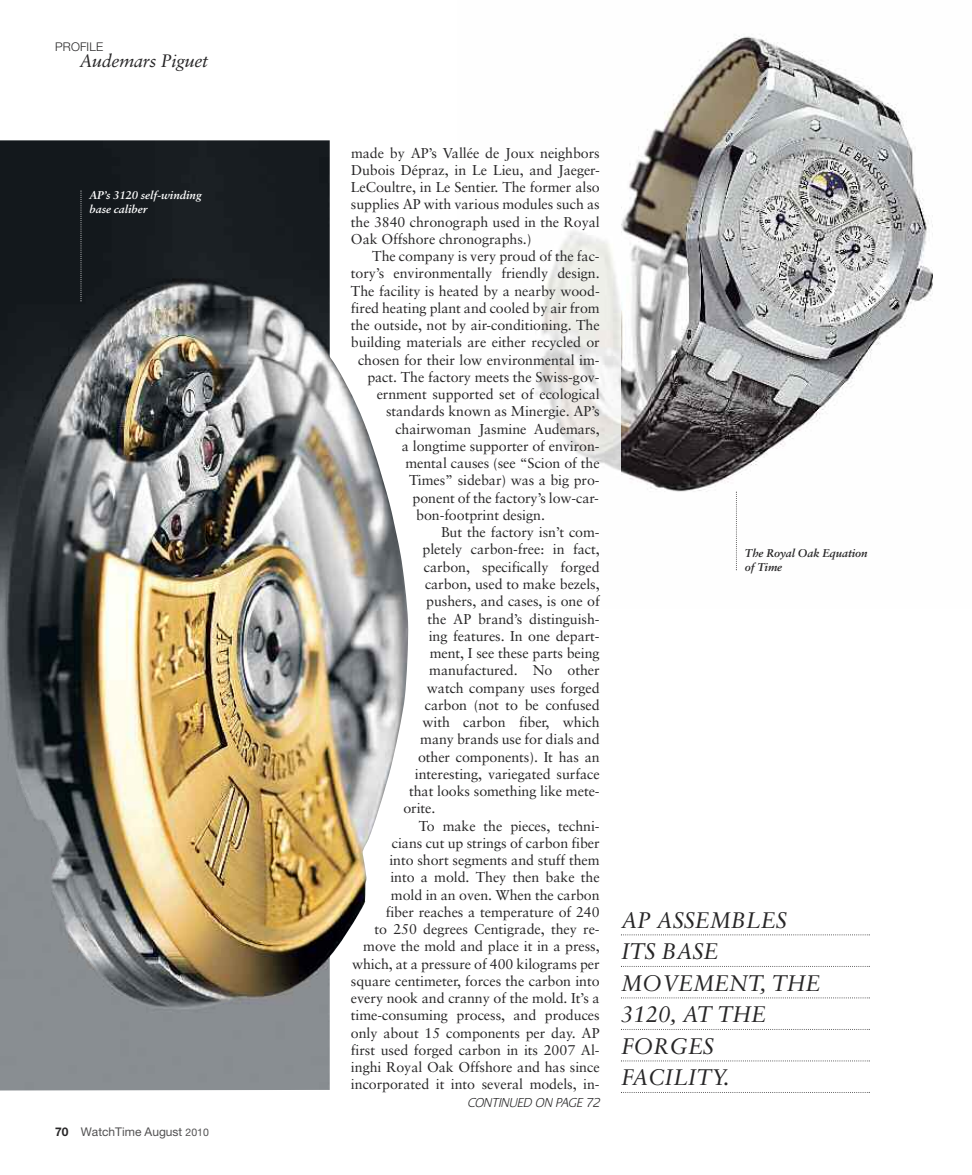
<style>
.page{position:relative;width:972px;height:1175px;background:#fff}
.page>*{position:absolute;margin:0;border:0;box-sizing:border-box;transform-origin:0 0}
.t1{font:italic 22.5px/31.5px "Sabon";letter-spacing:-.005em;color:#272627}
.t2{font:italic 18px "Sabon";letter-spacing:-.015em;color:#272627}
.t3{font:14.25px/17.2px "Sabon";letter-spacing:-.005em;color:#272627;text-align:justify}
.t4{font:italic 300 13.5px "Praxis EF";color:#272627}
.t5{font:12px "Helvetica Neue LT Pro";color:#525152}
.t6{font:300 12px "Helvetica Neue LT Pro";letter-spacing:.01em;color:#272627}
.t7{font:italic 700 11.25px/14.2px "Sabon";letter-spacing:-.005em;color:#fff}
.t8{font:italic 700 11.25px/14.2px "Sabon";letter-spacing:-.005em;color:#272627}
.s1{font-weight:700;color:#272627}
.s2{font-size:10.5px}
</style>
<div class="page">
<img style="left:621px;top:36px;width:312px;height:535px">
<img style="left:535px;top:231px;width:86px;height:240px">
<img style="left:0;top:140px;width:330px;height:950px">
<img style="left:5px;top:282px;width:403px;height:726px">
<svg style="left:621px;top:934px;width:249px;height:1px"></svg>
<svg style="left:621px;top:965px;width:249px;height:2px"></svg>
<svg style="left:621px;top:997px;width:249px;height:1px"></svg>
<svg style="left:621px;top:1029px;width:249px;height:1px"></svg>
<svg style="left:621px;top:1060px;width:249px;height:1px"></svg>
<svg style="left:621px;top:1092px;width:249px;height:1px"></svg>
<svg style="left:736px;top:491px;width:1px;height:79px"></svg>
<svg style="left:80px;top:190px;width:2px;height:111px"></svg>
<p class="t6" style="left:55px;top:43px;width:49px">PROFILE</p>
<p class="t2" style="left:79px;top:54px;width:130px">Audemars Piguet</p>
<p class="t7" style="left:90px;top:189px;width:114px">AP’s 3120 self-winding base caliber</p>
<p class="t5" style="left:55px;top:1127px;width:155px"><span class="s1">70</span> WatchTime August <span class="s2">2010</span></p>
<p class="t3" style="left:351px;top:146px;width:250px">made by AP’s Vallée de Joux neighbors Dubois Dépraz, in Le Lieu, and Jaeger-LeCoultre, in Le Sentier. The former also supplies AP with various modules such as the 3840 chronograph used in the Royal Oak Offshore chronographs.)</p>
<p class="t3" style="left:372px;top:249px;width:229px">The company is very proud of the fac-</p>
<p class="t3" style="left:351px;top:266px;width:250px">tory’s environmentally friendly design.</p>
<p class="t3" style="left:351px;top:284px;width:250px">The facility is heated by a nearby wood-</p>
<p class="t3" style="left:351px;top:301px;width:250px">fired heating plant and cooled by air from</p>
<p class="t3" style="left:351px;top:318px;width:250px">the outside, not by air-conditioning. The</p>
<p class="t3" style="left:351px;top:335px;width:250px">building materials are either recycled or</p>
<p class="t3" style="left:358px;top:353px;width:243px">chosen for their low environmental im-</p>
<p class="t3" style="left:367px;top:370px;width:234px">pact. The factory meets the Swiss-gov-</p>
<p class="t3" style="left:377px;top:387px;width:225px">ernment supported set of ecological</p>
<p class="t3" style="left:386px;top:404px;width:215px">standards known as Minergie. AP’s</p>
<p class="t3" style="left:395px;top:422px;width:206px">chairwoman Jasmine Audemars,</p>
<p class="t3" style="left:402px;top:439px;width:199px">a longtime supporter of environ-</p>
<p class="t3" style="left:405px;top:456px;width:196px">mental causes (see “Scion of the</p>
<p class="t3" style="left:409px;top:473px;width:192px">Times” sidebar) was a big pro-</p>
<p class="t3" style="left:413px;top:491px;width:188px">ponent of the factory’s low-car-</p>
<p class="t3" style="left:416px;top:508px;width:130px">bon-footprint design.</p>
<p class="t3" style="left:441px;top:525px;width:160px">But the factory isn’t com-</p>
<p class="t3" style="left:423px;top:542px;width:179px">pletely carbon-free: in fact,</p>
<p class="t3" style="left:424px;top:560px;width:177px">carbon, specifically forged</p>
<p class="t3" style="left:425px;top:577px;width:176px">carbon, used to make bezels,</p>
<p class="t3" style="left:426px;top:594px;width:175px">pushers, and cases, is one of</p>
<p class="t3" style="left:428px;top:611px;width:174px">the AP brand’s distinguish-</p>
<p class="t3" style="left:429px;top:629px;width:172px">ing features. In one depart-</p>
<p class="t3" style="left:430px;top:646px;width:172px">ment, I see these parts being</p>
<p class="t3" style="left:429px;top:663px;width:172px">manufactured. No other</p>
<p class="t3" style="left:427px;top:680px;width:174px">watch company uses forged</p>
<p class="t3" style="left:425px;top:698px;width:177px">carbon (not to be confused</p>
<p class="t3" style="left:423px;top:715px;width:179px">with carbon fiber, which</p>
<p class="t3" style="left:420px;top:732px;width:181px">many brands use for dials and</p>
<p class="t3" style="left:418px;top:749px;width:183px">other components). It has an</p>
<p class="t3" style="left:415px;top:767px;width:186px">interesting, variegated surface</p>
<p class="t3" style="left:409px;top:784px;width:192px">that looks something like mete-</p>
<p class="t3" style="left:403px;top:801px;width:34px">orite.</p>
<p class="t3" style="left:419px;top:818px;width:182px">To make the pieces, techni-</p>
<p class="t3" style="left:392px;top:836px;width:209px">cians cut up strings of carbon fiber</p>
<p class="t3" style="left:389px;top:853px;width:212px">into short segments and stuff them</p>
<p class="t3" style="left:390px;top:870px;width:211px">into a mold. They then bake the</p>
<p class="t3" style="left:391px;top:887px;width:210px">mold in an oven. When the carbon</p>
<p class="t3" style="left:386px;top:905px;width:215px">fiber reaches a temperature of 240</p>
<p class="t3" style="left:375px;top:922px;width:227px">to 250 degrees Centigrade, they re-</p>
<p class="t3" style="left:363px;top:939px;width:238px">move the mold and place it in a press,</p>
<p class="t3" style="left:352px;top:956px;width:249px">which, at a pressure of 400 kilograms per</p>
<p class="t3" style="left:351px;top:974px;width:250px">square centimeter, forces the carbon into</p>
<p class="t3" style="left:351px;top:991px;width:250px">every nook and cranny of the mold. It’s a</p>
<p class="t3" style="left:351px;top:1008px;width:250px">time-consuming process, and produces</p>
<p class="t3" style="left:351px;top:1025px;width:250px">only about 15 components per day. AP</p>
<p class="t3" style="left:351px;top:1043px;width:250px">first used forged carbon in its 2007 Al-</p>
<p class="t3" style="left:351px;top:1060px;width:250px">inghi Royal Oak Offshore and has since</p>
<p class="t3" style="left:351px;top:1077px;width:250px">incorporated it into several models, in-</p>
<p class="t4" style="left:467px;top:1094px;width:136px">CONTINUED ON PAGE 72</p>
<p class="t8" style="left:745px;top:547px;width:124px">The Royal Oak Equation of Time</p>
<h1 class="t1" style="left:621px;top:906px;width:201px">AP ASSEMBLES<br>ITS BASE<br>MOVEMENT, THE<br>3120, AT THE<br>FORGES<br>FACILITY.</h1>
</div>
